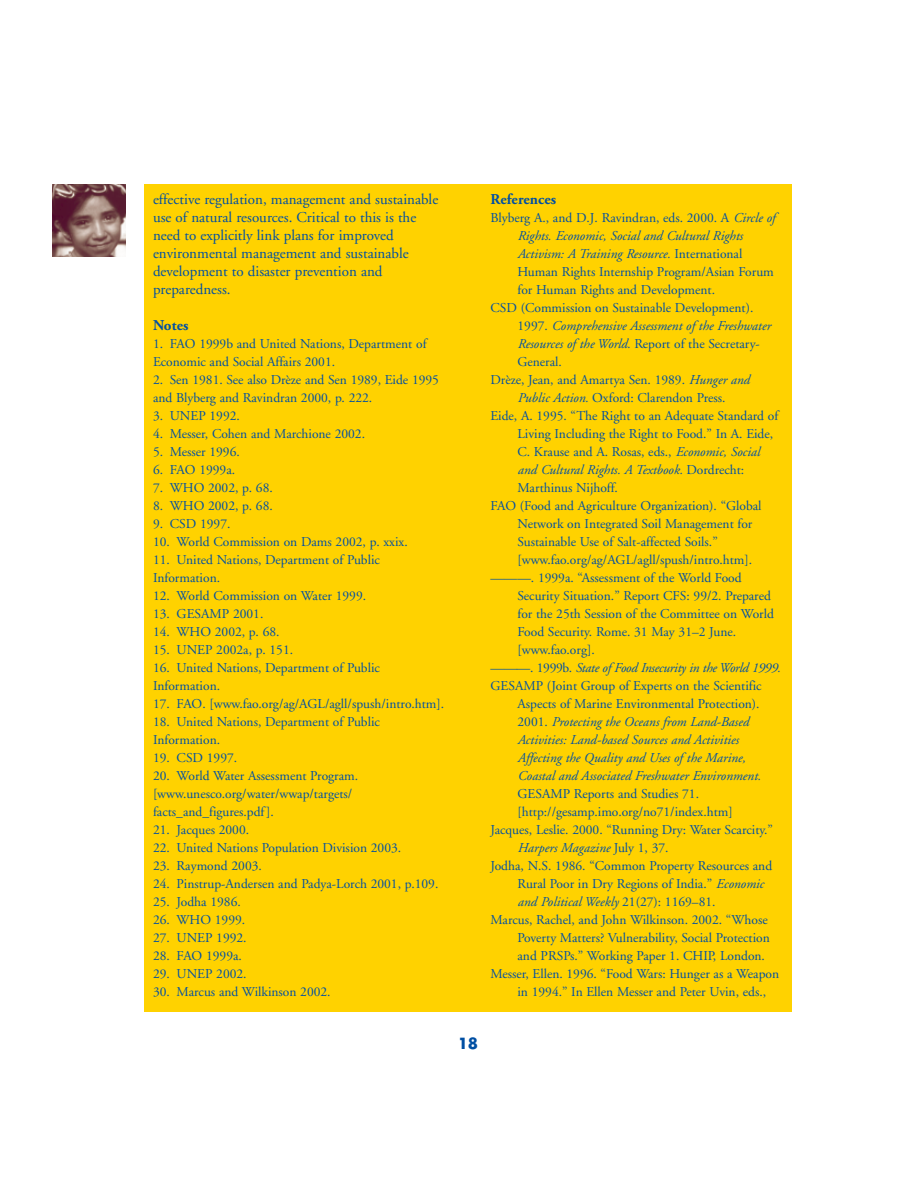
<style>
.page{position:relative;width:918px;height:1188px;background:#fff}
.page>*{position:absolute;margin:0;border:0;box-sizing:border-box;transform-origin:0 0}
.t1{font:15px/18px "Adobe Garamond";color:#004fa3}
.t2{font:700 15px "Adobe Garamond";letter-spacing:.01em;color:#004fa3}
.t3{font:700 15px "Futura";color:#004fa3}
.t4{font:13.5px/18px "Adobe Garamond";color:#004fa3}
.t5{font:italic 13.5px "Adobe Garamond";color:#004fa3}
.t6{font:italic 13.5px "Adobe Garamond";letter-spacing:-.02em;color:#004fa3}
.s1{font-style:italic}
.s2{font-style:normal}
</style>
<div class="page">
<img style="left:52px;top:184px;width:74px;height:72px">
<div style="left:144px;top:184px;width:648px;height:828px;background:#ffd200"></div>
<p class="t1" style="left:153px;top:192px;width:287px">effective regulation, management and sustainable use of natural resources. Critical to this is the need to explicitly link plans for improved environmental management and sustainable development to disaster prevention and preparedness.</p>
<p class="t2" style="left:153px;top:320px;width:37px">Notes</p>
<p class="t4" style="left:153px;top:336px;width:275px">1. FAO 1999b and United Nations, Department of<br>Economic and Social Affairs 2001.</p>
<p class="t4" style="left:153px;top:372px;width:288px">2. Sen 1981. See also Drèze and Sen 1989, Eide 1995 and Blyberg and Ravindran 2000, p. 222.</p>
<p class="t4" style="left:153px;top:408px;width:88px">3. UNEP 1992.</p>
<p class="t4" style="left:153px;top:426px;width:214px">4. Messer, Cohen and Marchione 2002.</p>
<p class="t4" style="left:153px;top:444px;width:88px">5. Messer 1996.</p>
<p class="t4" style="left:153px;top:462px;width:84px">6. FAO 1999a.</p>
<p class="t4" style="left:153px;top:480px;width:121px">7. WHO 2002, p. 68.</p>
<p class="t4" style="left:153px;top:498px;width:121px">8. WHO 2002, p. 68.</p>
<p class="t4" style="left:153px;top:516px;width:79px">9. CSD 1997.</p>
<p class="t4" style="left:153px;top:534px;width:256px">10. World Commission on Dams 2002, p. xxix.</p>
<p class="t4" style="left:153px;top:552px;width:228px">11. United Nations, Department of Public<br>Information.</p>
<p class="t4" style="left:153px;top:588px;width:215px">12. World Commission on Water 1999.</p>
<p class="t4" style="left:153px;top:606px;width:112px">13. GESAMP 2001.</p>
<p class="t4" style="left:153px;top:624px;width:128px">14. WHO 2002, p. 68.</p>
<p class="t4" style="left:153px;top:642px;width:142px">15. UNEP 2002a, p. 151.</p>
<p class="t4" style="left:153px;top:660px;width:228px">16. United Nations, Department of Public<br>Information.</p>
<p class="t4" style="left:153px;top:696px;width:293px">17. FAO. [www.fao.org/ag/AGL/agll/spush/intro.htm].</p>
<p class="t4" style="left:153px;top:714px;width:228px">18. United Nations, Department of Public<br>Information.</p>
<p class="t4" style="left:153px;top:750px;width:86px">19. CSD 1997.</p>
<p class="t4" style="left:153px;top:768px;width:207px">20. World Water Assessment Program. [www.unesco.org/water/wwap/targets/ facts_and_figures.pdf].</p>
<p class="t4" style="left:153px;top:822px;width:98px">21. Jacques 2000.</p>
<p class="t4" style="left:153px;top:840px;width:250px">22. United Nations Population Division 2003.</p>
<p class="t4" style="left:153px;top:858px;width:110px">23. Raymond 2003.</p>
<p class="t4" style="left:153px;top:876px;width:287px">24. Pinstrup-Andersen and Padya-Lorch 2001, p.109.</p>
<p class="t4" style="left:153px;top:894px;width:89px">25. Jodha 1986.</p>
<p class="t4" style="left:153px;top:912px;width:94px">26. WHO 1999.</p>
<p class="t4" style="left:153px;top:930px;width:95px">27. UNEP 1992.</p>
<p class="t4" style="left:153px;top:948px;width:90px">28. FAO 1999a.</p>
<p class="t4" style="left:153px;top:966px;width:95px">29. UNEP 2002.</p>
<p class="t4" style="left:153px;top:984px;width:179px">30. Marcus and Wilkinson 2002.</p>
<p class="t2" style="left:490px;top:194px;width:67px">References</p>
<p class="t4" style="left:490px;top:210px;width:286px">Blyberg A., and D.J. Ravindran, eds. 2000. A <span class="s1">Circle of</span></p>
<p class="t5" style="left:518px;top:231px;width:227px">Rights. Economic, Social and Cultural Rights</p>
<p class="t5" style="left:518px;top:249px;width:226px">Activism: A Training Resource. <span class="s2">International</span></p>
<p class="t4" style="left:518px;top:264px;width:258px">Human Rights Internship Program/Asian Forum</p>
<p class="t4" style="left:518px;top:282px;width:199px">for Human Rights and Development.</p>
<p class="t4" style="left:490px;top:300px;width:264px">CSD (Commission on Sustainable Development).</p>
<p class="t5" style="left:518px;top:321px;width:255px"><span class="s2">1997.</span> Comprehensive Assessment of the Freshwater</p>
<p class="t4" style="left:518px;top:336px;width:244px"><span class="s1">Resources of the World.</span> Report of the Secretary-</p>
<p class="t4" style="left:518px;top:354px;width:46px">General.</p>
<p class="t4" style="left:490px;top:372px;width:261px">Drèze, Jean, and Amartya Sen. 1989. <span class="s1">Hunger and</span></p>
<p class="t4" style="left:518px;top:390px;width:209px"><span class="s1">Public Action.</span> Oxford: Clarendon Press.</p>
<p class="t4" style="left:490px;top:408px;width:289px">Eide, A. 1995. “The Right to an Adequate Standard of</p>
<p class="t4" style="left:518px;top:426px;width:257px">Living Including the Right to Food.” In A. Eide,</p>
<p class="t4" style="left:518px;top:444px;width:244px">C. Krause and A. Rosas, eds., <span class="s1">Economic, Social</span></p>
<p class="t5" style="left:518px;top:465px;width:228px">and Cultural Rights. A Textbook. <span class="s2">Dordrecht:</span></p>
<p class="t4" style="left:518px;top:480px;width:102px">Marthinus Nijhoff.</p>
<p class="t4" style="left:490px;top:498px;width:273px">FAO (Food and Agriculture Organization). “Global</p>
<p class="t4" style="left:518px;top:516px;width:236px">Network on Integrated Soil Management for</p>
<p class="t4" style="left:518px;top:534px;width:202px">Sustainable Use of Salt-affected Soils.”</p>
<p class="t4" style="left:518px;top:552px;width:236px">[www.fao.org/ag/AGL/agll/spush/intro.htm].</p>
<p class="t4" style="left:490px;top:570px;width:253px">———. 1999a. “Assessment of the World Food</p>
<p class="t4" style="left:518px;top:588px;width:255px">Security Situation.” Report CFS: 99/2. Prepared</p>
<p class="t4" style="left:518px;top:606px;width:258px">for the 25th Session of the Committee on World</p>
<p class="t4" style="left:518px;top:624px;width:220px">Food Security. Rome. 31 May 31–2 June.</p>
<p class="t4" style="left:518px;top:642px;width:79px">[www.fao.org].</p>
<p class="t6" style="left:490px;top:663px;width:292px"><span class="s2">———. 1999b.</span> State of Food Insecurity in the World 1999.</p>
<p class="t4" style="left:490px;top:678px;width:273px">GESAMP (Joint Group of Experts on the Scientific</p>
<p class="t4" style="left:518px;top:696px;width:244px">Aspects of Marine Environmental Protection).</p>
<p class="t5" style="left:518px;top:717px;width:233px"><span class="s2">2001.</span> Protecting the Oceans from Land-Based</p>
<p class="t5" style="left:518px;top:735px;width:223px">Activities: Land-based Sources and Activities</p>
<p class="t5" style="left:518px;top:753px;width:230px">Affecting the Quality and Uses of the Marine,</p>
<p class="t5" style="left:518px;top:771px;width:245px">Coastal and Associated Freshwater Environment.</p>
<p class="t4" style="left:518px;top:786px;width:183px">GESAMP Reports and Studies 71.</p>
<p class="t4" style="left:518px;top:804px;width:217px">[http://gesamp.imo.org/no71/index.htm]</p>
<p class="t4" style="left:490px;top:822px;width:284px">Jacques, Leslie. 2000. “Running Dry: Water Scarcity.”</p>
<p class="t5" style="left:518px;top:843px;width:153px">Harpers Magazine <span class="s2">July 1, 37.</span></p>
<p class="t4" style="left:491px;top:858px;width:283px">Jodha, N.S. 1986. “Common Property Resources and</p>
<p class="t4" style="left:518px;top:876px;width:248px">Rural Poor in Dry Regions of India.” <span class="s1">Economic</span></p>
<p class="t5" style="left:518px;top:897px;width:200px">and Political Weekly <span class="s2">21(27): 1169–81.</span></p>
<p class="t4" style="left:491px;top:912px;width:279px">Marcus, Rachel, and John Wilkinson. 2002. “Whose</p>
<p class="t4" style="left:518px;top:930px;width:254px">Poverty Matters? Vulnerability, Social Protection</p>
<p class="t4" style="left:518px;top:948px;width:249px">and PRSPs.” Working Paper 1. CHIP, London.</p>
<p class="t4" style="left:491px;top:966px;width:290px">Messer, Ellen. 1996. “Food Wars: Hunger as a Weapon</p>
<p class="t4" style="left:518px;top:984px;width:250px">in 1994.” In Ellen Messer and Peter Uvin, eds.,</p>
<p class="t3" style="left:458px;top:1036px;width:22px">18</p>
</div>
